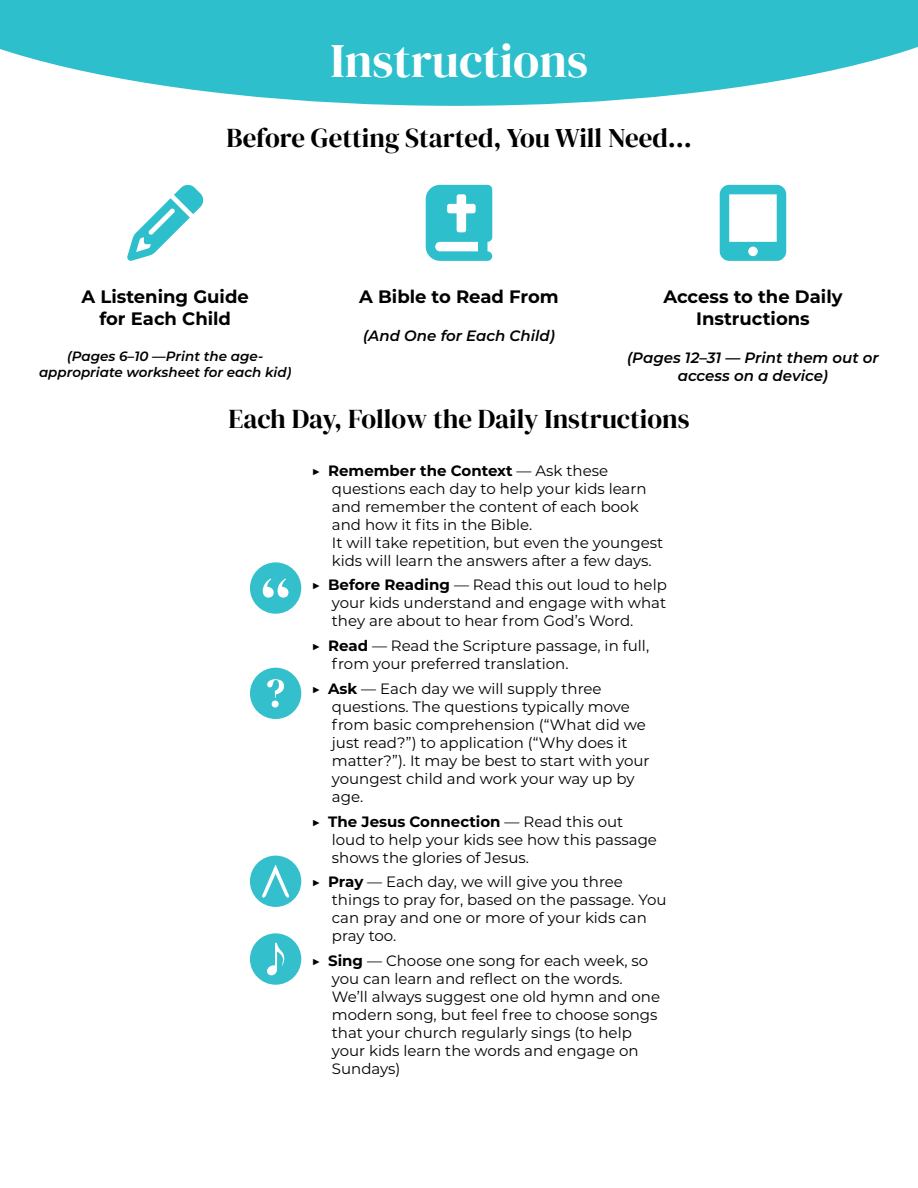
<style>
.page{position:relative;width:918px;height:1188px;background:#fff}
.page>*{position:absolute;margin:0;border:0;box-sizing:border-box;transform-origin:0 0}
.t1{font:48px "DM Serif Display";color:#fff}
.t2{font:27px "DM Serif Display";color:#000}
.t3{font:700 18px/21.6px "Montserrat";color:#000;text-align:center}
.t4{font:15px/18px "Montserrat";color:#000}
.t5{font:italic 600 15px/18px "Montserrat";color:#000;text-align:center}
.t6{font:italic 600 13.5px/16.2px "Montserrat";color:#000;text-align:center}
.s1{font-weight:700}
</style>
<div class="page">
<svg style="left:0;top:0;width:918px;height:106px;fill:#2dbfcb"></svg>
<div style="left:250px;top:562px;width:51px;height:52px;background:#33bfcc;border-radius:50%"></div>
<svg style="left:263px;top:578px;width:25px;height:20px"></svg>
<div style="left:250px;top:668px;width:51px;height:51px;background:#33bfcc;border-radius:50%"></div>
<svg style="left:267px;top:679px;width:17px;height:28px"></svg>
<div style="left:250px;top:856px;width:51px;height:51px;background:#33bfcc;border-radius:50%"></div>
<svg style="left:262px;top:865px;width:27px;height:33px"></svg>
<div style="left:250px;top:933px;width:51px;height:52px;background:#33bfcc;border-radius:50%"></div>
<svg style="left:267px;top:943px;width:18px;height:33px"></svg>
<svg style="left:426px;top:185px;width:66px;height:76px"></svg>
<svg style="left:127px;top:185px;width:77px;height:76px"></svg>
<svg style="left:720px;top:185px;width:66px;height:76px"></svg>
<h1 class="t1" style="left:330px;top:33px;width:259px">Instructions</h1>
<h2 class="t2" style="left:226px;top:123px;width:467px">Before Getting Started, You Will Need...</h2>
<p class="t3" style="left:82px;top:285px;width:169px">A Listening Guide for Each Child</p>
<p class="t6" style="left:39px;top:348px;width:254px">(Pages 6–10 —Print the age&shy;appropriate worksheet for each kid)</p>
<p class="t3" style="left:663px;top:285px;width:181px">Access to the Daily<br>Instructions</p>
<p class="t5" style="left:627px;top:348px;width:253px">(Pages 12–31 — Print them out or access on a device)</p>
<h2 class="t2" style="left:229px;top:403px;width:462px">Each Day, Follow the Daily Instructions</h2>
<p class="t3" style="left:359px;top:285px;width:201px">A Bible to Read From</p>
<p class="t5" style="left:363px;top:326px;width:193px">(And One for Each Child)</p>
<p class="t4" style="left:332px;top:461px;width:333px;text-indent:-20px">▶ <span class="s1">Remember the Context</span> — Ask these questions each day to help your kids learn and remember the content of each book and how it fits in the Bible.<br>It will take repetition, but even the youngest kids will learn the answers after a few days.</p>
<p class="t4" style="left:332px;top:576px;width:337px;text-align:justify;text-indent:-20px">▶ <span class="s1">Before Reading</span> — Read this out loud to help your kids understand and engage with what they are about to hear from God’s Word.</p>
<p class="t4" style="left:332px;top:636px;width:319px;text-indent:-20px">▶ <span class="s1">Read</span> — Read the Scripture passage, in full, from your preferred translation.</p>
<p class="t4" style="left:332px;top:679px;width:319px;text-indent:-20px">▶ <span class="s1">Ask</span> — Each day we will supply three questions. The questions typically move from basic comprehension (“What did we just read?”) to application (“Why does it matter?”). It may be best to start with your youngest child and work your way up by age.</p>
<p class="t4" style="left:332px;top:812px;width:327px;text-indent:-20px">▶ <span class="s1">The Jesus Connection</span> — Read this out loud to help your kids see how this passage shows the glories of Jesus.</p>
<p class="t4" style="left:332px;top:873px;width:336px;text-indent:-20px">▶ <span class="s1">Pray</span> — Each day, we will give you three things to pray for, based on the passage. You can pray and one or more of your kids can pray too.</p>
<p class="t4" style="left:332px;top:951px;width:330px;text-indent:-20px">▶ <span class="s1">Sing</span> — Choose one song for each week, so you can learn and reflect on the words.<br>We’ll always suggest one old hymn and one modern song, but feel free to choose songs that your church regularly sings (to help your kids learn the words and engage on Sundays)</p>
</div>
